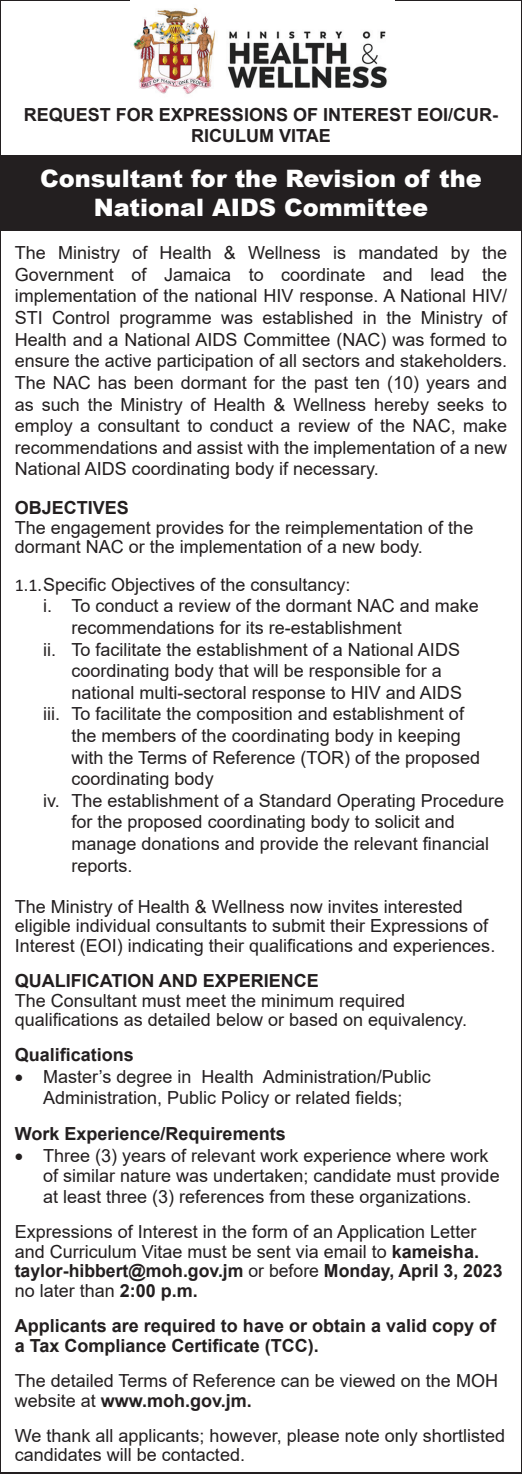
<style>
.page{position:relative;width:522px;height:1475px;background:#fff}
.page>*{position:absolute;margin:0;border:0;box-sizing:border-box;transform-origin:0 0}
.t1{font:900 24px/28.8px "Arial";color:#fff;text-align:center}
.t2{font:18px/21.6px "Arial";color:#231f20}
.t3{font:700 18px/21.6px "Arial";color:#231f20;text-align:center}
.s1{font-family:"Calibri"}
.s2{font-weight:700}
</style>
<div class="page">
<img style="left:133px;top:8px;width:254px;height:86px">
<div style="left:0;top:155px;width:522px;height:76px;background:#231f20"></div>
<p class="t3" style="left:24px;top:104px;width:476px">REQUEST FOR EXPRESSIONS OF INTEREST EOI/CUR-<br>RICULUM VITAE</p>
<h1 class="t1" style="left:40px;top:163px;width:443px">Consultant for the Revision of the<br>National AIDS Committee</h1>
<p class="t2" style="left:15px;top:242px;width:494px;text-align:justify">The Ministry of Health &amp; Wellness is mandated by the Government of Jamaica to coordinate and lead the implementation of the national HIV response. A National HIV/ STI Control programme was established in the Ministry of Health and a National AIDS Committee (NAC) was formed to ensure the active participation of all sectors and stakeholders.<br>The NAC has been dormant for the past ten (10) years and as such the Ministry of Health &amp; Wellness hereby seeks to employ a consultant to conduct a review of the NAC, make recommendations and assist with the implementation of a new National AIDS coordinating body if necessary.</p>
<p class="t3" style="left:15px;top:497px;width:116px">OBJECTIVES</p>
<p class="t2" style="left:15px;top:517px;width:460px;line-height:19.4px">The engagement provides for the reimplementation of the dormant NAC or the implementation of a new body.</p>
<p class="t2" style="left:15px;top:573px;width:337px"><span class="s1">1.1.</span>Specific Objectives of the consultancy:</p>
<p class="t2" style="left:43px;top:595px;width:437px">i. To conduct a review of the dormant NAC and make</p>
<p class="t2" style="left:71px;top:616px;width:332px">recommendations for its re-establishment</p>
<p class="t2" style="left:43px;top:638px;width:418px">ii. To facilitate the establishment of a National AIDS</p>
<p class="t2" style="left:71px;top:659px;width:372px">coordinating body that will be responsible for a</p>
<p class="t2" style="left:71px;top:681px;width:392px">national multi-sectoral response to HIV and AIDS</p>
<p class="t2" style="left:43px;top:703px;width:422px">iii. To facilitate the composition and establishment of</p>
<p class="t2" style="left:71px;top:724px;width:391px">the members of the coordinating body in keeping</p>
<p class="t2" style="left:71px;top:746px;width:410px">with the Terms of Reference (TOR) of the proposed</p>
<p class="t2" style="left:71px;top:767px;width:144px">coordinating body</p>
<p class="t2" style="left:43px;top:789px;width:462px">iv. The establishment of a Standard Operating Procedure</p>
<p class="t2" style="left:71px;top:811px;width:385px">for the proposed coordinating body to solicit and</p>
<p class="t2" style="left:71px;top:832px;width:419px">manage donations and provide the relevant financial</p>
<p class="t2" style="left:71px;top:854px;width:63px">reports.</p>
<p class="t2" style="left:15px;top:896px;width:482px;line-height:19.4px">The Ministry of Health &amp; Wellness now invites interested eligible individual consultants to submit their Expressions of<br>Interest (EOI) indicating their qualifications and experiences.</p>
<p class="t3" style="left:15px;top:969px;width:306px">QUALIFICATION AND EXPERIENCE</p>
<p class="t2" style="left:15px;top:990px;width:453px;line-height:19.4px">The Consultant must meet the minimum required qualifications as detailed below or based on equivalency.</p>
<p class="t3" style="left:15px;top:1044px;width:121px">Qualifications</p>
<p class="t2" style="left:15px;top:1066px;width:417px;line-height:20.8px;text-align:center">• Master’s degree in Health Administration/Public<br>Administration, Public Policy or related fields;</p>
<p class="t3" style="left:15px;top:1122px;width:272px">Work Experience/Requirements</p>
<p class="t2" style="left:43px;top:1144px;width:458px;line-height:20.8px;text-indent:-28px">• Three (3) years of relevant work experience where work of similar nature was undertaken; candidate must provide at least three (3) references from these organizations.</p>
<p class="t2" style="left:15px;top:1221px;width:489px;line-height:19.4px">Expressions of Interest in the form of an Application Letter and Curriculum Vitae must be sent via email to <span class="s2">kameisha. taylor-hibbert@moh.gov.jm</span> or before <span class="s2">Monday, April 3, 2023 </span>no later than <span class="s2">2:00 p.m.</span></p>
<p class="t3" style="left:15px;top:1316px;width:483px;line-height:19.4px;text-align:left">Applicants are required to have or obtain a valid copy of a Tax Compliance Certificate (TCC).</p>
<p class="t2" style="left:15px;top:1370px;width:484px;line-height:19.4px">The detailed Terms of Reference can be viewed on the MOH website at <span class="s2">www.moh.gov.jm.</span></p>
<p class="t2" style="left:15px;top:1425px;width:491px;line-height:19.4px">We thank all applicants; however, please note only shortlisted candidates will be contacted.</p>
</div>
